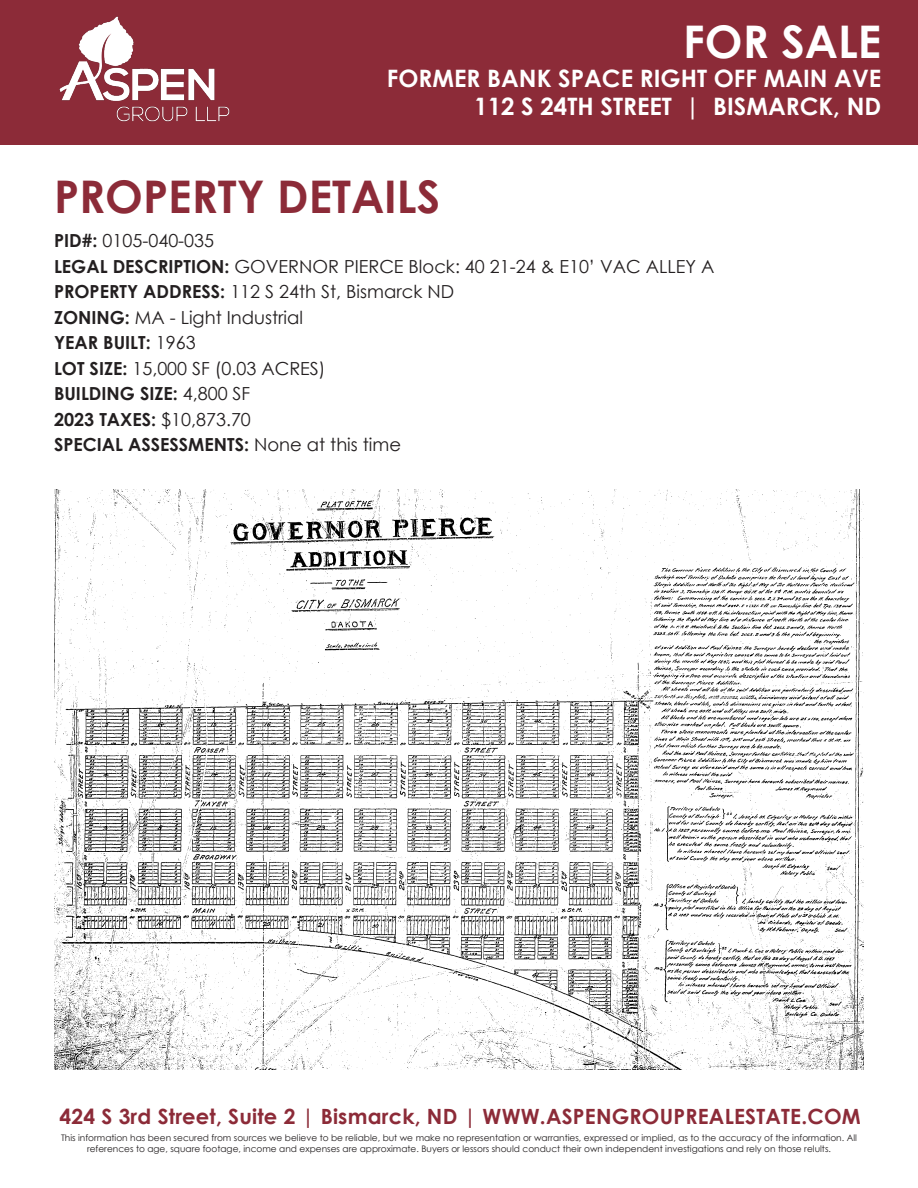
<style>
.page{position:relative;width:918px;height:1188px;background:#fff}
.page>*{position:absolute;margin:0;border:0;box-sizing:border-box;transform-origin:0 0}
.t1{font:700 45px "Century Gothic";color:#8c2b38}
.t2{font:700 45px "Century Gothic";color:#fff}
.t3{font:700 24px "Century Gothic";color:#fff}
.t4{font:700 21px "Century Gothic";letter-spacing:.01em;color:#8c2b38}
.t5{font:18px "Century Gothic";color:#231f20}
.t6{font:700 18px "Century Gothic";color:#231f20}
.t7{font:9px/10.8px "Century Gothic";color:#231f20;text-align:center}
.s1{font-weight:700}
.s2{font-weight:400}
</style>
<div class="page">
<div style="left:0;top:0;width:918px;height:145px;background:#8c2b38"></div>
<img style="left:59px;top:16px;width:171px;height:106px">
<img style="left:54px;top:489px;width:810px;height:581px">
<p class="t2" style="left:683px;top:7px;width:199px">FOR SALE</p>
<p class="t3" style="left:387px;top:60px;width:496px">FORMER BANK SPACE RIGHT OFF MAIN AVE</p>
<p class="t3" style="left:474px;top:88px;width:409px">112 S 24TH STREET | BISMARCK, ND</p>
<p class="t1" style="left:54px;top:162px;width:388px">PROPERTY DETAILS</p>
<p class="t5" style="left:54px;top:228px;width:162px"><span class="s1">PID#:</span> 0105-040-035</p>
<p class="t5" style="left:54px;top:254px;width:662px"><span class="s1">LEGAL DESCRIPTION:</span> GOVERNOR PIERCE Block: 40 21-24 &amp; E10’ VAC ALLEY A</p>
<p class="t5" style="left:54px;top:279px;width:402px"><span class="s1">PROPERTY ADDRESS:</span> 112 S 24th St, Bismarck ND</p>
<p class="t5" style="left:54px;top:305px;width:251px"><span class="s1">ZONING:</span> MA - Light Industrial</p>
<p class="t6" style="left:54px;top:329px;width:143px">YEAR BUILT: <span class="s2">1963</span></p>
<p class="t5" style="left:54px;top:356px;width:273px"><span class="s1">LOT SIZE:</span> 15,000 SF (0.03 ACRES)</p>
<p class="t6" style="left:54px;top:380px;width:198px">BUILDING SIZE: <span class="s2">4,800 SF</span></p>
<p class="t6" style="left:54px;top:405px;width:198px">2023 TAXES: <span class="s2">$10,873.70</span></p>
<p class="t6" style="left:54px;top:431px;width:349px">SPECIAL ASSESSMENTS: <span class="s2">None at this time</span></p>
<p class="t4" style="left:59px;top:1100px;width:803px">424 S 3rd Street, Suite 2 | Bismarck, ND | WWW.ASPENGROUPREALESTATE.COM</p>
<p class="t7" style="left:61px;top:1132px;width:797px">This information has been secured from sources we believe to be reliable, but we make no representation or warranties, expressed or implied, as to the accuracy of the information. All references to age, square footage, income and expenses are approximate. Buyers or lessors should conduct their own independent investigations and rely on those relults.</p>
</div>
